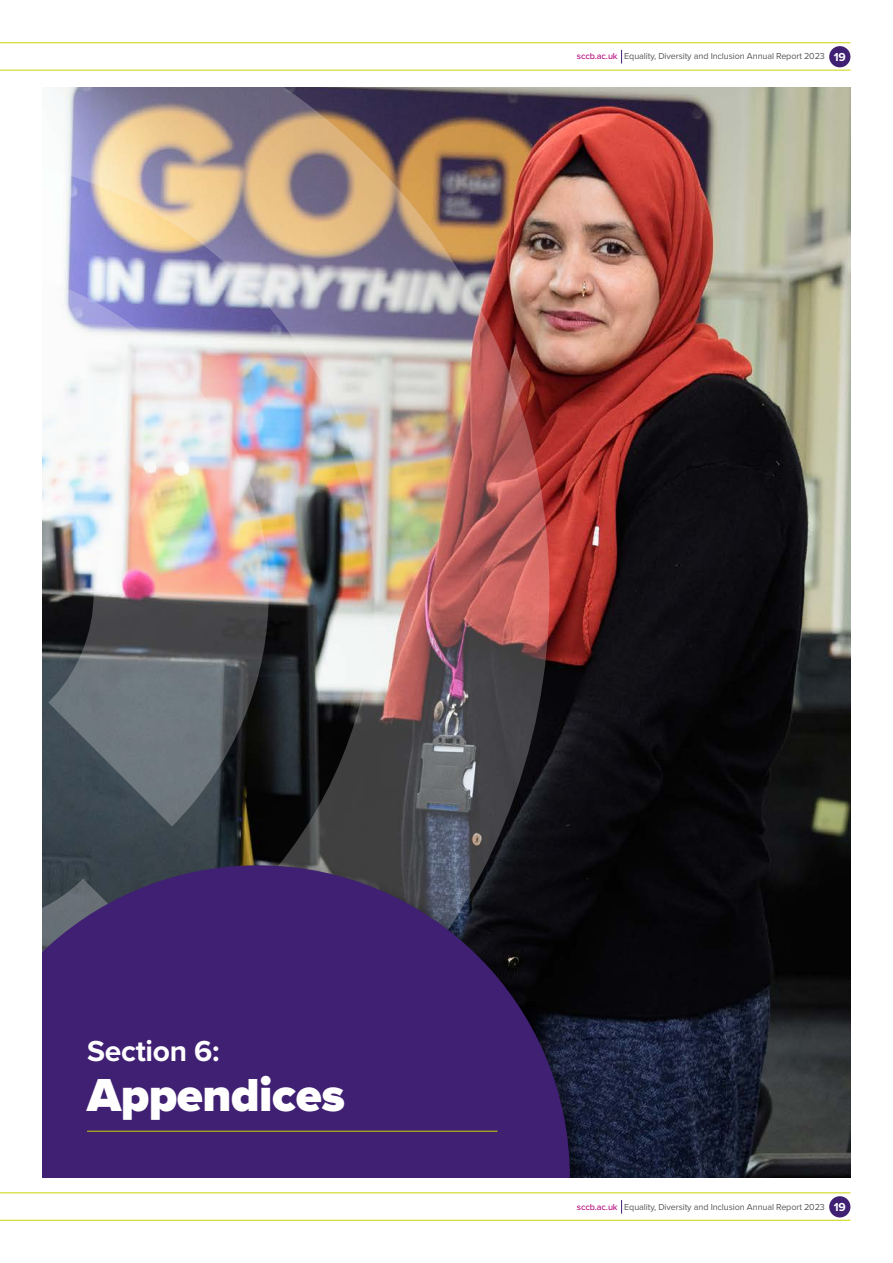
<style>
.page{position:relative;width:893px;height:1263px;background:#fff}
.page>*{position:absolute;margin:0;border:0;box-sizing:border-box;transform-origin:0 0}
.t1{font:900 48px "Proxima Nova";letter-spacing:-.01em;color:#fff}
.t2{font:700 30px "Proxima Nova";letter-spacing:-.01em;color:#fff}
.t3{font:700 12px "Proxima Nova";color:#fff}
.t4{font:9px "Proxima Nova";letter-spacing:-.01em;color:#575756}
.s1{font-weight:500;color:#b80e80}
</style>
<div class="page">
<hr style="left:0;top:1192px;width:850px;height:1px;background:#cad400">
<hr style="left:0;top:42px;width:850px;height:1px;background:#cad400">
<hr style="left:0;top:1220px;width:850px;height:1px;background:#cad400">
<hr style="left:0;top:70px;width:850px;height:1px;background:#cad400">
<svg style="left:621px;top:1200px;width:1px;height:14px"></svg>
<svg style="left:621px;top:50px;width:1px;height:14px"></svg>
<div style="left:829px;top:1196px;width:21px;height:21px;background:#402072;border-radius:50%"></div>
<div style="left:829px;top:46px;width:21px;height:21px;background:#402072;border-radius:50%"></div>
<img style="left:575px;top:87px;width:275px;height:1090px">
<img style="left:58px;top:87px;width:517px;height:774px">
<img style="left:43px;top:230px;width:258px;height:596px">
<svg style="left:43px;top:535px;width:164px;height:326px;background:#686a6f"></svg>
<div style="left:43px;top:861px;width:547px;height:316px;background:#000;opacity:.5"></div>
<svg style="left:43px;top:865px;width:527px;height:312px;background:#3b2167"></svg>
<hr style="left:87px;top:1131px;width:410px;height:1px;background:#cad400">
<p class="t4" style="left:577px;top:50px;width:250px"><span class="s1">sccb.ac.uk</span> Equality, Diversity and Inclusion Annual Report 2023</p>
<h3 class="t3" style="left:834px;top:48px;width:14px">19</h3>
<p class="t2" style="left:87px;top:1029px;width:134px">Section 6:</p>
<p class="t1" style="left:87px;top:1059px;width:259px">Appendices</p>
<p class="t4" style="left:577px;top:1200px;width:250px"><span class="s1">sccb.ac.uk</span> Equality, Diversity and Inclusion Annual Report 2023</p>
<h3 class="t3" style="left:834px;top:1198px;width:14px">19</h3>
</div>
